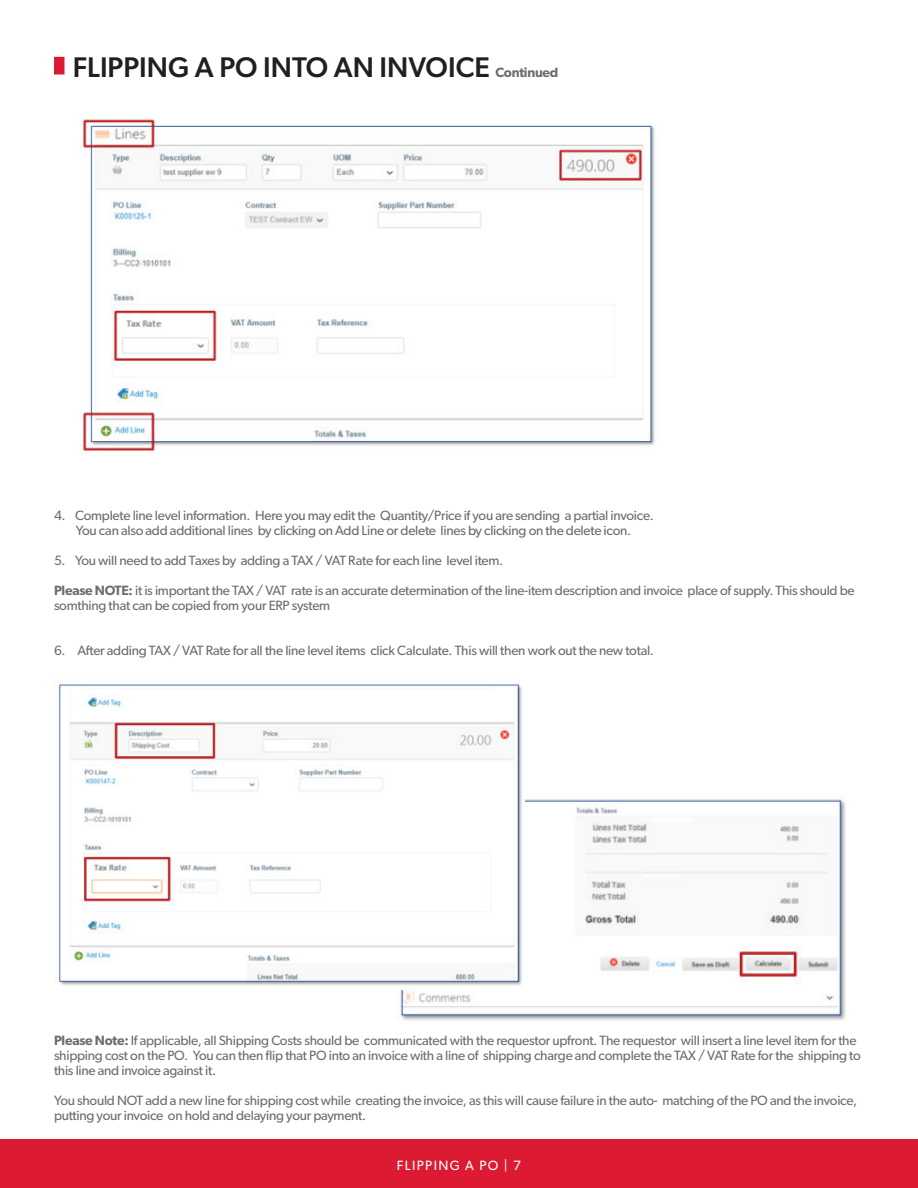
<style>
.page{position:relative;width:918px;height:1188px;background:#fff}
.page>*{position:absolute;margin:0;border:0;box-sizing:border-box;transform-origin:0 0}
.t1{font:500 28.5px "Gibson";color:#231f20}
.t2{font:13.5px/15px "Gibson";letter-spacing:-.02em;color:#6c6d70}
.t3{font:13.5px "Gibson";letter-spacing:.1em;color:#fff}
.s1{font-weight:600;font-size:13.5px;color:#6c6d70}
.s2{font-weight:600}
</style>
<div class="page">
<img style="left:400px;top:799px;width:446px;height:222px">
<div style="left:0;top:1139px;width:918px;height:49px;background:#dc1a32"></div>
<div style="left:54px;top:57px;width:10px;height:18px;background:#dc1a32"></div>
<img style="left:82px;top:118px;width:573px;height:338px">
<img style="left:58px;top:683px;width:467px;height:307px">
<h1 class="t1" style="left:73px;top:50px;width:487px">FLIPPING A PO INTO AN INVOICE <span class="s1">Continued</span></h1>
<p class="t2" style="left:54px;top:508px;width:601px;text-align:center">4. Complete line level information. Here you may edit the Quantity/Price if you are sending a partial invoice.<br>You can also add additional lines by clicking on Add Line or delete lines by clicking on the delete icon.</p>
<p class="t2" style="left:54px;top:553px;width:451px">5. You will need to add Taxes by adding a TAX / VAT Rate for each line level item.</p>
<p class="t2" style="left:54px;top:583px;width:802px"><span class="s2">Please NOTE:</span> it is important the TAX / VAT rate is an accurate determination of the line-item description and invoice place of supply. This should be somthing that can be copied from your ERP system</p>
<p class="t2" style="left:54px;top:643px;width:602px">6. After adding TAX / VAT Rate for all the line level items click Calculate. This will then work out the new total.</p>
<p class="t2" style="left:54px;top:1033px;width:808px"><span class="s2">Please Note:</span> If applicable, all Shipping Costs should be communicated with the requestor upfront. The requestor will insert a line level item for the shipping cost on the PO. You can then flip that PO into an invoice with a line of shipping charge and complete the TAX / VAT Rate for the shipping to this line and invoice against it.</p>
<p class="t2" style="left:54px;top:1093px;width:805px">You should NOT add a new line for shipping cost while creating the invoice, as this will cause failure in the auto- matching of the PO and the invoice, putting your invoice on hold and delaying your payment.</p>
<p class="t3" style="left:397px;top:1158px;width:126px">FLIPPING A PO | 7</p>
</div>
